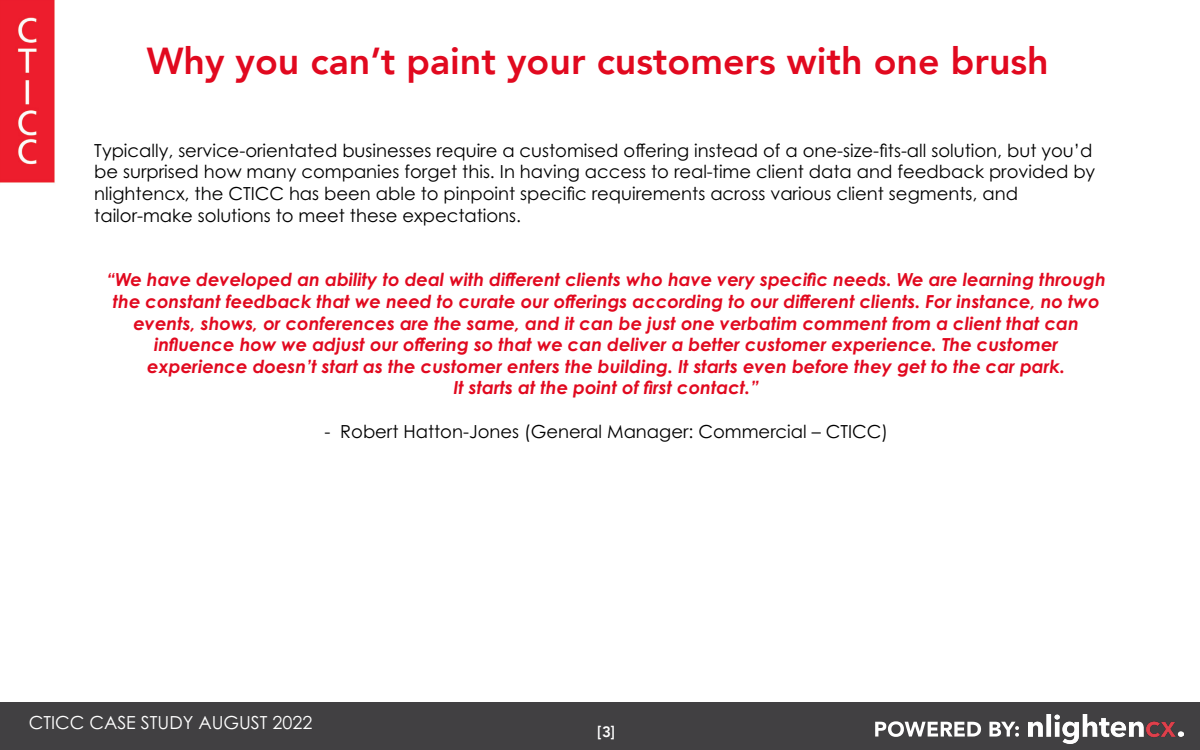
<style>
.page{position:relative;width:1200px;height:750px;background:#fff}
.page>*{position:absolute;margin:0;border:0;box-sizing:border-box;transform-origin:0 0}
.t1{font:800 37.5px "Avenir";color:#e1091f}
.t2{font:italic 700 18px/21.6px "Century Gothic Pro";color:#e1091f;text-align:center}
.t3{font:18px/21.6px "Century Gothic Pro";color:#000}
.t4{font:18px "Century Gothic Pro";color:#fff}
.t5{font:800 15px "Avenir";color:#fff}
</style>
<div class="page">
<div style="left:0;top:702px;width:1200px;height:48px;background:#414042"></div>
<svg style="left:875px;top:721px;width:144px;height:16px"></svg>
<img style="left:1029px;top:714px;width:155px;height:30px">
<img style="left:0;top:0;width:55px;height:183px">
<h1 class="t1" style="left:147px;top:31px;width:903px">Why you can’t paint your customers with one brush</h1>
<p class="t3" style="left:94px;top:139px;width:1003px">Typically, service-orientated businesses require a customised offering instead of a one-size-fits-all solution, but you’d be surprised how many companies forget this. In having access to real-time client data and feedback provided by nlightencx, the CTICC has been able to pinpoint specific requirements across various client segments, and tailor-make solutions to meet these expectations.</p>
<p class="t2" style="left:106px;top:269px;width:1001px">“We have developed an ability to deal with different clients who have very specific needs. We are learning through the constant feedback that we need to curate our offerings according to our different clients. For instance, no two events, shows, or conferences are the same, and it can be just one verbatim comment from a client that can influence how we adjust our offering so that we can deliver a better customer experience. The customer experience doesn’t start as the customer enters the building. It starts even before they get to the car park.<br>It starts at the point of first contact.”</p>
<p class="t3" style="left:324px;top:420px;width:565px">- Robert Hatton-Jones (General Manager: Commercial – CTICC)</p>
<p class="t4" style="left:29px;top:711px;width:285px">CTICC CASE STUDY AUGUST 2022</p>
<p class="t5" style="left:597px;top:720px;width:19px">[3]</p>
</div>
